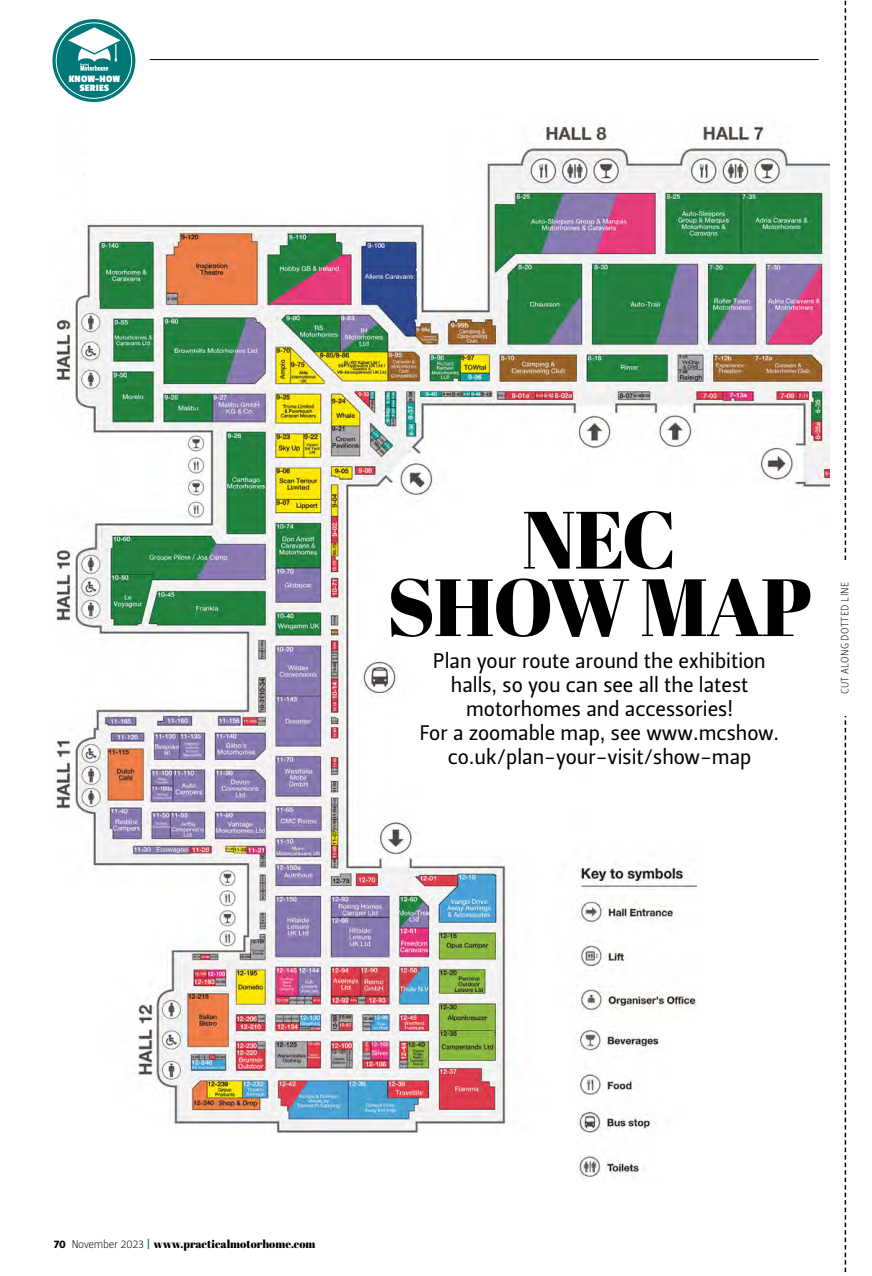
<style>
.page{position:relative;width:872px;height:1276px;background:#fff}
.page>*{position:absolute;margin:0;border:0;box-sizing:border-box;transform-origin:0 0}
.t1{font:81px/67.5px "Abril Fatface";letter-spacing:-.02em;color:#000;text-align:center}
.t2{font:21px/24px "Leitura Sans Grot 2";color:#000;text-align:center}
.t3{font:11.25px "Abril Fatface";color:#000}
.t4{font:10.5px "Leitura Sans Grot 1";letter-spacing:.04em;color:#000}
.t5{font:700 10.2px/8.6px "Passion One";letter-spacing:.02em;color:#fff;text-align:center}
.s1{font-family:"Leitura Sans Grot 4"}
.s2{font-family:"Leitura Sans Grot 1"}
.s3{font-family:"Leitura Sans Grot 3";color:#007878}
</style>
<div class="page">
<hr style="left:150px;top:59px;width:669px;height:1px;background:#000">
<img style="left:55px;top:122px;width:774px;height:1010px">
<div style="left:586px;top:555px;width:253px;height:577px;background:#fff"></div>
<div style="left:86px;top:93px;width:369px;height:115px;background:#fff"></div>
<img style="left:550px;top:839px;width:146px;height:189px">
<img style="left:570px;top:1017px;width:102px;height:82px">
<img style="left:576px;top:1099px;width:80px;height:80px">
<svg style="left:844px;top:0;width:2px;height:1272px"></svg>
<div style="left:838px;top:560px;width:13px;height:156px;background:#fff"></div>
<div style="left:52px;top:19px;width:83px;height:83px;background:#007878;border-radius:50%"></div>
<div style="left:56px;top:23px;width:76px;height:76px;border:1px solid #fff;border-radius:50%"></div>
<svg style="left:68px;top:27px;width:53px;height:44px"></svg>
<p class="t5" style="left:69px;top:75px;width:53px">KNOW-HOW<br>SERIES</p>
<h1 class="t1" style="left:387px;top:504px;width:427px">NEC<br>SHOW MAP</h1>
<p class="t2" style="left:420px;top:651px;width:361px">Plan your route around the exhibition halls, so you can see all the latest motorhomes and accessories!<br>For a zoomable map, see www.mcshow. co.uk/plan-your-visit/show-map</p>
<p class="t4" style="left:841px;top:694px;width:114px;rotate:-90deg">CUT ALONG DOTTED LINE</p>
<p class="t3" style="left:54px;top:1236px;width:263px"><span class="s1">70</span> <span class="s2">November 2023</span> <span class="s3">|</span> www.practicalmotorhome.com</p>
</div>
